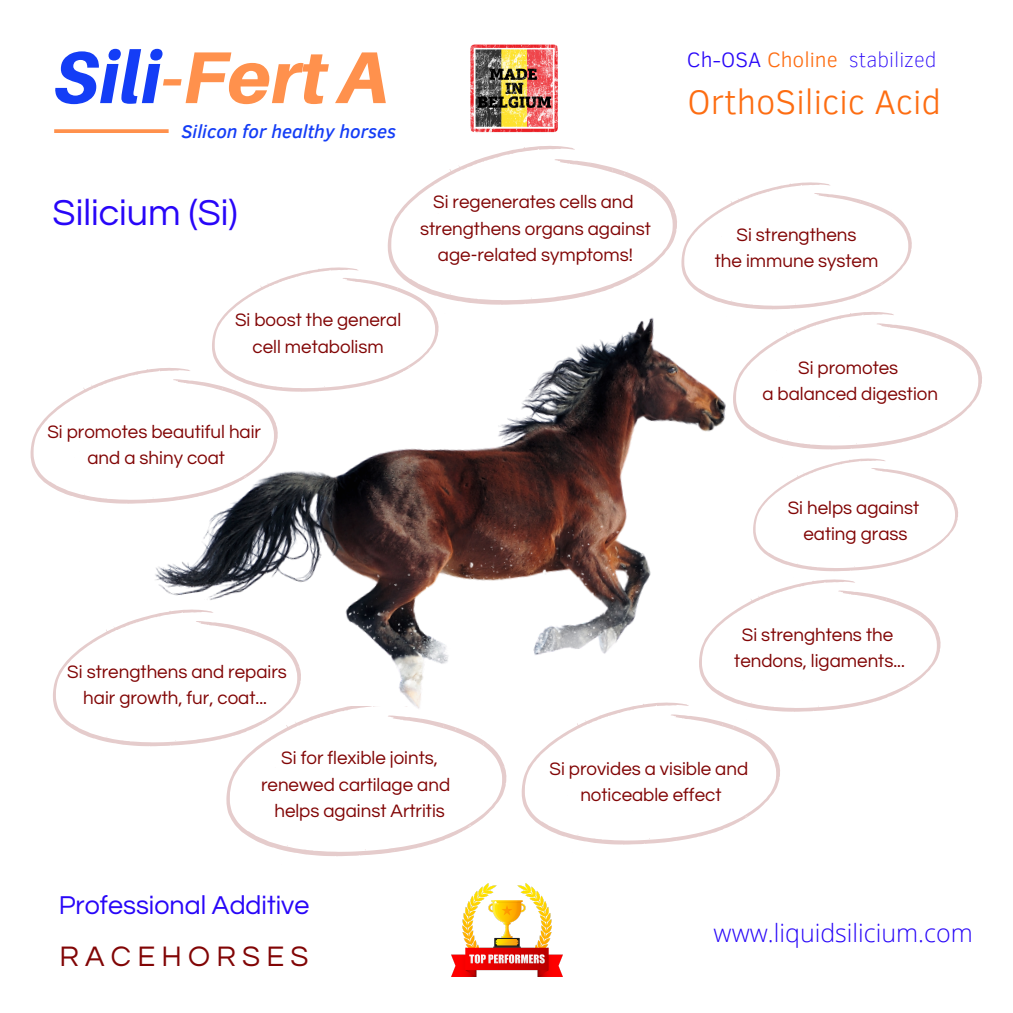
<style>
.page{position:relative;width:1013px;height:1013px;background:#fff}
.page>*{position:absolute;margin:0;border:0;box-sizing:border-box;transform-origin:0 0}
.t1{font:italic 800 73.38px "Aileron";color:#ff914d}
.t2{font:37.5px "Questrial";color:#2806f8}
.t3{font:300 34.88px "Clear Sans";color:#fd6d12}
.t4{font:29.38px "Questrial";letter-spacing:.215em;color:#810505}
.t5{font:26.88px "Questrial";color:#2806f8}
.t6{font:300 25px "Open Sans";color:#2806f8}
.t7{font:100 21.25px "Clear Sans";color:#2806f8}
.t8{font:18.75px/26.2px "Questrial";color:#810505;text-align:center}
.t9{font:italic 500 18.75px "Clear Sans";color:#143df6}
.s1{color:#143df6}
.s2{font-weight:300}
.s3{font-weight:300;color:#fd6d12}
</style>
<div class="page">
<img style="left:470px;top:44px;width:88px;height:89px">
<img style="left:451px;top:883px;width:111px;height:93px">
<svg style="left:54px;top:129px;width:115px;height:4px"></svg>
<img style="left:148px;top:318px;width:533px;height:429px">
<svg style="left:30px;top:267px;width:408px;height:237px"></svg>
<svg style="left:387px;top:146px;width:290px;height:159px"></svg>
<svg style="left:753px;top:458px;width:205px;height:113px"></svg>
<svg style="left:681px;top:182px;width:301px;height:267px"></svg>
<svg style="left:521px;top:577px;width:419px;height:267px"></svg>
<svg style="left:226px;top:706px;width:280px;height:150px"></svg>
<svg style="left:53px;top:609px;width:248px;height:137px"></svg>
<h1 class="t1" style="left:54px;top:32px;width:336px"><span class="s1">Sili</span>-FertA</h1>
<p class="t9" style="left:181px;top:118px;width:216px">Silicon for healthy horses</p>
<h2 class="t2" style="left:53px;top:194px;width:187px">Silicium (Si)</h2>
<p class="t8" style="left:235px;top:307px;width:168px">Si boost the general cell metabolism</p>
<p class="t8" style="left:420px;top:189px;width:232px">Si regenerates cells and strengthens organs against age-related symptoms!</p>
<p class="t8" style="left:47px;top:419px;width:215px">Si promotes beautiful hair and a shiny coat</p>
<p class="t8" style="left:67px;top:659px;width:221px">Si strengthens and repairs hair growth, fur, coat...</p>
<p class="t7" style="left:687px;top:44px;width:251px"><span class="s2">Ch-OSA</span> <span class="s3">Choline</span> stabilized</p>
<h3 class="t3" style="left:687px;top:76px;width:255px">OrthoSilicic Acid</h3>
<p class="t8" style="left:714px;top:222px;width:165px">Si strengthens<br>the immune system</p>
<p class="t8" style="left:762px;top:355px;width:177px">Si promotes<br>a balanced digestion</p>
<p class="t8" style="left:787px;top:495px;width:133px">Si helps against eating grass</p>
<p class="t8" style="left:734px;top:622px;width:172px">Si strenghtens the tendons, ligaments...</p>
<p class="t8" style="left:261px;top:745px;width:190px">Si for flexible joints, renewed cartilage and helps against Artritis</p>
<h3 class="t5" style="left:59px;top:892px;width:252px">Professional Additive</h3>
<h3 class="t4" style="left:59px;top:941px;width:251px">RACEHORSES</h3>
<p class="t8" style="left:549px;top:755px;width:200px">Si provides a visible and noticeable effect</p>
<h3 class="t6" style="left:713px;top:915px;width:261px">www.liquidsilicium.com</h3>
</div>
